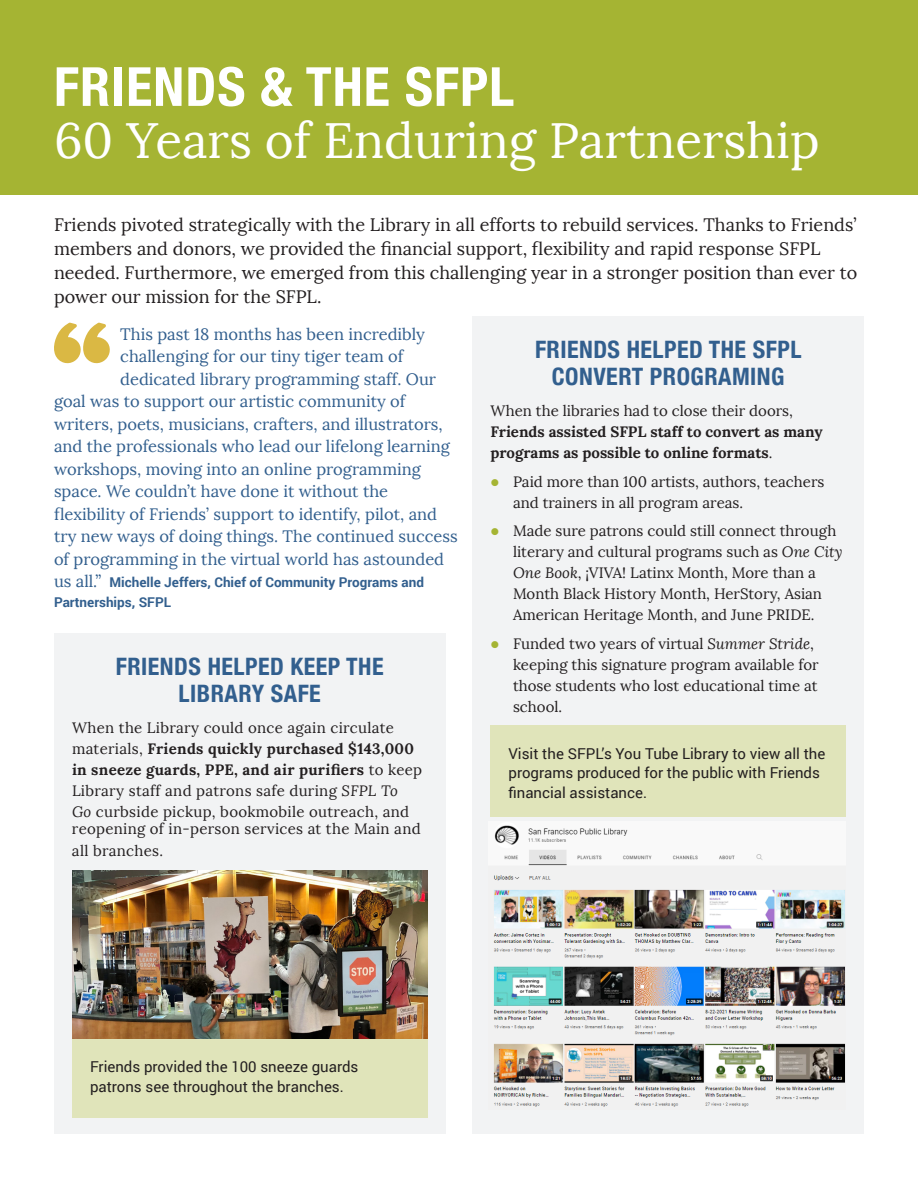
<style>
.page{position:relative;width:918px;height:1188px;background:#fff}
.page>*{position:absolute;margin:0;border:0;box-sizing:border-box;transform-origin:0 0}
.t1{font:700 condensed 54px "Helvetica Neue";letter-spacing:.02em;color:#fff}
.t2{font:49.5px "Lora";color:#fff}
.Paragraph_Style_1{font:700 condensed 24px/27px "Helvetica Neue";letter-spacing:.02em;color:#325f8e;text-align:center}
.text{font:18px/24px "Lora";color:#231f20}
.Paragraph_Style_1-2{font:16.5px "Lora";color:#325f8e}
.Paragraph_Style_1-3{font:15px/21px "Lora";color:#231f20}
.text-2{font:15px/21px "Lora";letter-spacing:.02em;color:#231f20}
.text-3{font:15px/19.5px "Roboto";color:#231f20}
.Paragraph_Style_1-4{font:700 15px/21px "Lora";color:#231f20}
.Paragraph_Style_1-5{font:700 13.5px/19.5px "Roboto";color:#325f8e}
.s1{font-family:"Lora";font-weight:400;font-size:16.5px}
.s2{font-weight:700}
.s3{font-style:italic}
.s4{font-weight:400}
.s5{color:#a5b433}
</style>
<div class="page">
<div style="left:0;top:0;width:918px;height:194px;background:#a5b433"></div>
<div style="left:54px;top:634px;width:392px;height:500px;background:#f2f3f4"></div>
<div style="left:472px;top:317px;width:392px;height:817px;background:#f2f3f4"></div>
<img style="left:72px;top:871px;width:356px;height:168px">
<div style="left:72px;top:1039px;width:356px;height:78px;background:#e0e4ba"></div>
<img style="left:493px;top:822px;width:353px;height:285px">
<div style="left:490px;top:725px;width:356px;height:92px;background:#e0e4ba"></div>
<svg style="left:54px;top:323px;width:56px;height:41px"></svg>
<p class="t1" style="left:54px;top:42px;width:462px">FRIENDS &amp; THE SFPL</p>
<p class="t2" style="left:54px;top:111px;width:767px">60 Years of Enduring Partnership</p>
<p class="text" style="left:54px;top:212px;width:805px">Friends pivoted strategically with the Library in all efforts to rebuild services. Thanks to Friends’ members and donors, we provided the financial support, flexibility and rapid response SFPL needed. Furthermore, we emerged from this challenging year in a stronger position than ever to power our mission for the SFPL.</p>
<p class="Paragraph_Style_1-2" style="left:120px;top:324px;width:306px">This past 18 months has been incredibly</p>
<p class="Paragraph_Style_1-2" style="left:120px;top:346px;width:284px">challenging for our tiny tiger team of</p>
<p class="Paragraph_Style_1-2" style="left:120px;top:369px;width:317px">dedicated library programming staff. Our</p>
<p class="Paragraph_Style_1-2" style="left:54px;top:391px;width:353px">goal was to support our artistic community of</p>
<p class="Paragraph_Style_1-2" style="left:54px;top:414px;width:390px">writers, poets, musicians, crafters, and illustrators,</p>
<p class="Paragraph_Style_1-2" style="left:54px;top:436px;width:397px">and the professionals who lead our lifelong learning</p>
<p class="Paragraph_Style_1-2" style="left:54px;top:459px;width:368px">workshops, moving into an online programming</p>
<p class="Paragraph_Style_1-2" style="left:54px;top:481px;width:336px">space. We couldn’t have done it without the</p>
<p class="Paragraph_Style_1-2" style="left:54px;top:504px;width:385px">flexibility of Friends’ support to identify, pilot, and</p>
<p class="Paragraph_Style_1-2" style="left:54px;top:526px;width:405px">try new ways of doing things. The continued success</p>
<p class="Paragraph_Style_1-2" style="left:54px;top:549px;width:392px">of programming in the virtual world has astounded</p>
<p class="Paragraph_Style_1-5" style="left:54px;top:572px;width:371px"><span class="s1">us all.”</span> Michelle Jeffers, Chief of Community Programs and<br>Partnerships, SFPL</p>
<p class="Paragraph_Style_1" style="left:116px;top:651px;width:269px">FRIENDS HELPED KEEP THE<br>LIBRARY SAFE</p>
<p class="text-2" style="left:72px;top:717px;width:352px">When the Library could once again circulate materials, <span class="s2">Friends quickly purchased $143,000 in sneeze guards, PPE, and air purifiers</span> to keep Library staff and patrons safe during <span class="s3">SFPL To<br>Go</span> curbside pickup, bookmobile outreach, and</p>
<p class="text-2" style="left:72px;top:817px;width:350px;line-height:22.5px">reopening of in-person services at the Main and all branches.</p>
<p class="Paragraph_Style_1" style="left:535px;top:334px;width:268px">FRIENDS HELPED THE SFPL<br>CONVERT PROGRAMING</p>
<p class="Paragraph_Style_1-4" style="left:490px;top:400px;width:334px"><span class="s4">When the libraries had to close their doors,<br></span>Friends assisted SFPL staff to convert as many programs as possible to online formats<span class="s4">.</span></p>
<p class="Paragraph_Style_1-3" style="left:513px;top:471px;width:313px;text-indent:-22px"><span class="s5">●</span> Paid more than 100 artists, authors, teachers and trainers in all program areas.</p>
<p class="Paragraph_Style_1-3" style="left:513px;top:521px;width:331px;text-indent:-22px"><span class="s5">●</span> Made sure patrons could still connect through literary and cultural programs such as <span class="s3">One City One Book</span>, ¡VIVA! Latinx Month, More than a Month Black History Month, HerStory, Asian American Heritage Month, and June PRIDE.</p>
<p class="Paragraph_Style_1-3" style="left:513px;top:633px;width:307px;text-indent:-23px"><span class="s5">●</span> Funded two years of virtual <span class="s3">Summer Stride</span>, keeping this signature program available for those students who lost educational time at school.</p>
<p class="text-3" style="left:508px;top:743px;width:318px">Visit the SFPL’s You Tube Library to view all the programs produced for the public with Friends financial assistance.</p>
<p class="text-3" style="left:90px;top:1057px;width:270px">Friends provided the 100 sneeze guards patrons see throughout the branches.</p>
</div>
